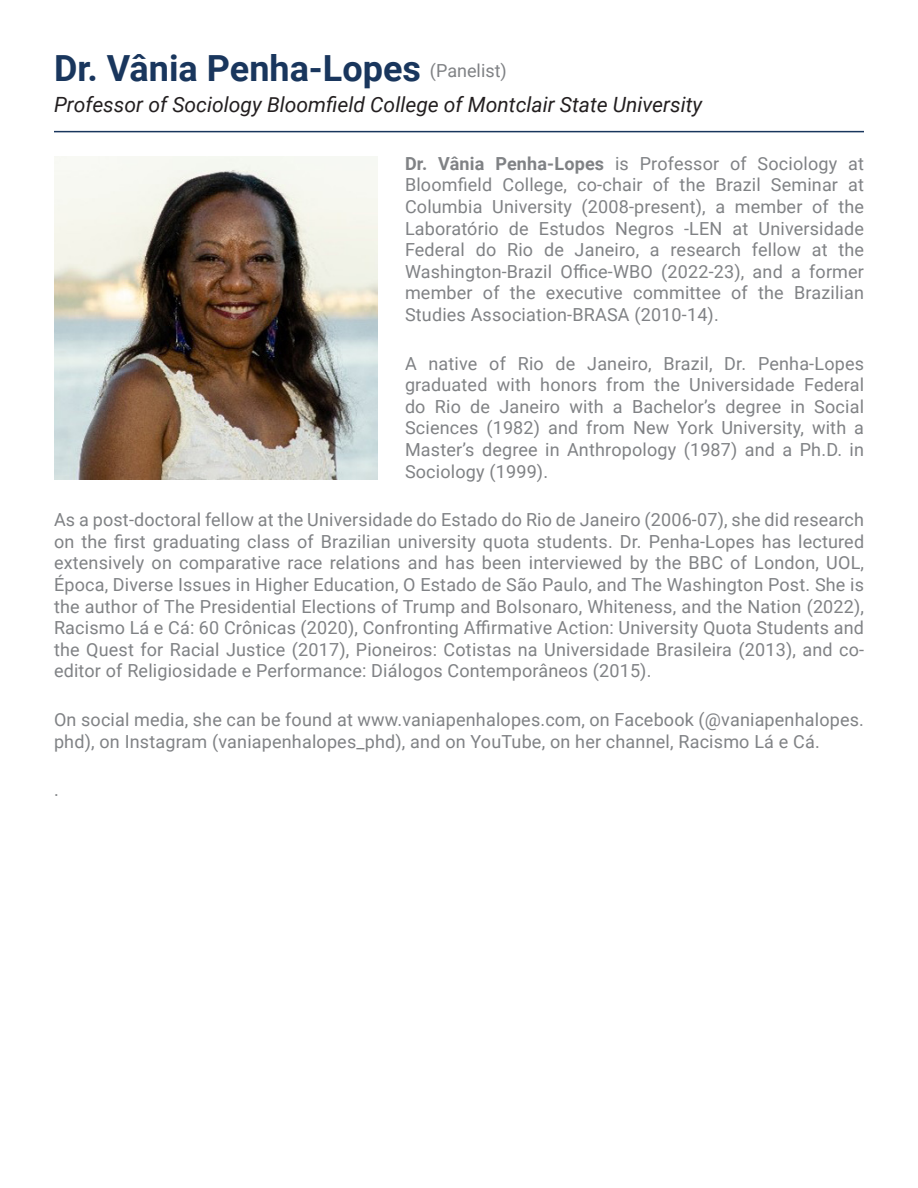
<style>
.page{position:relative;width:918px;height:1188px;background:#fff}
.page>*{position:absolute;margin:0;border:0;box-sizing:border-box;transform-origin:0 0}
.t1{font:700 36px "Roboto";color:#19365d}
.t2{font:italic 21px "Roboto";color:#231f20}
.t3{font:18px/21.6px "Roboto";letter-spacing:.01em;color:#808285;text-align:justify}
.s1{font-weight:400;font-size:18px;color:#808285}
.s2{font-weight:700}
</style>
<div class="page">
<hr style="left:54px;top:131px;width:810px;height:1px;background:#19365d">
<img style="left:54px;top:156px;width:324px;height:324px">
<p class="t1" style="left:54px;top:43px;width:454px">Dr. Vânia Penha-Lopes <span class="s1">(Panelist)</span></p>
<p class="t2" style="left:54px;top:90px;width:650px">Professor of Sociology Bloomfield College of Montclair State University</p>
<p class="t3" style="left:405px;top:152px;width:461px"><span class="s2">Dr. Vânia Penha-Lopes</span> is Professor of Sociology at Bloomfield College, co-chair of the Brazil Seminar at Columbia University (2008-present), a member of the Laboratório de Estudos Negros -LEN at Universidade Federal do Rio de Janeiro, a research fellow at the Washington-Brazil Office-WBO (2022-23), and a former member of the executive committee of the Brazilian Studies Association-BRASA (2010-14).</p>
<p class="t3" style="left:405px;top:352px;width:461px">A native of Rio de Janeiro, Brazil, Dr. Penha-Lopes graduated with honors from the Universidade Federal do Rio de Janeiro with a Bachelor’s degree in Social Sciences (1982) and from New York University, with a Master’s degree in Anthropology (1987) and a Ph.D. in Sociology (1999).</p>
<p class="t3" style="left:54px;top:508px;width:812px">As a post-doctoral fellow at the Universidade do Estado do Rio de Janeiro (2006-07), she did research on the first graduating class of Brazilian university quota students. Dr. Penha-Lopes has lectured extensively on comparative race relations and has been interviewed by the BBC of London, UOL, Época, Diverse Issues in Higher Education, O Estado de São Paulo, and The Washington Post. She is the author of The Presidential Elections of Trump and Bolsonaro, Whiteness, and the Nation (2022), Racismo Lá e Cá: 60 Crônicas (2020), Confronting Affirmative Action: University Quota Students and the Quest for Racial Justice (2017), Pioneiros: Cotistas na Universidade Brasileira (2013), and co&shy;editor of Religiosidade e Performance: Diálogos Contemporâneos (2015).</p>
<p class="t3" style="left:54px;top:708px;width:812px">On social media, she can be found at www.vaniapenhalopes.com, on Facebook (@vaniapenhalopes. phd), on Instagram (vaniapenhalopes_phd), and on YouTube, on her channel, Racismo Lá e Cá.</p>
<p class="t3" style="left:54px;top:778px;width:6px">.</p>
</div>
